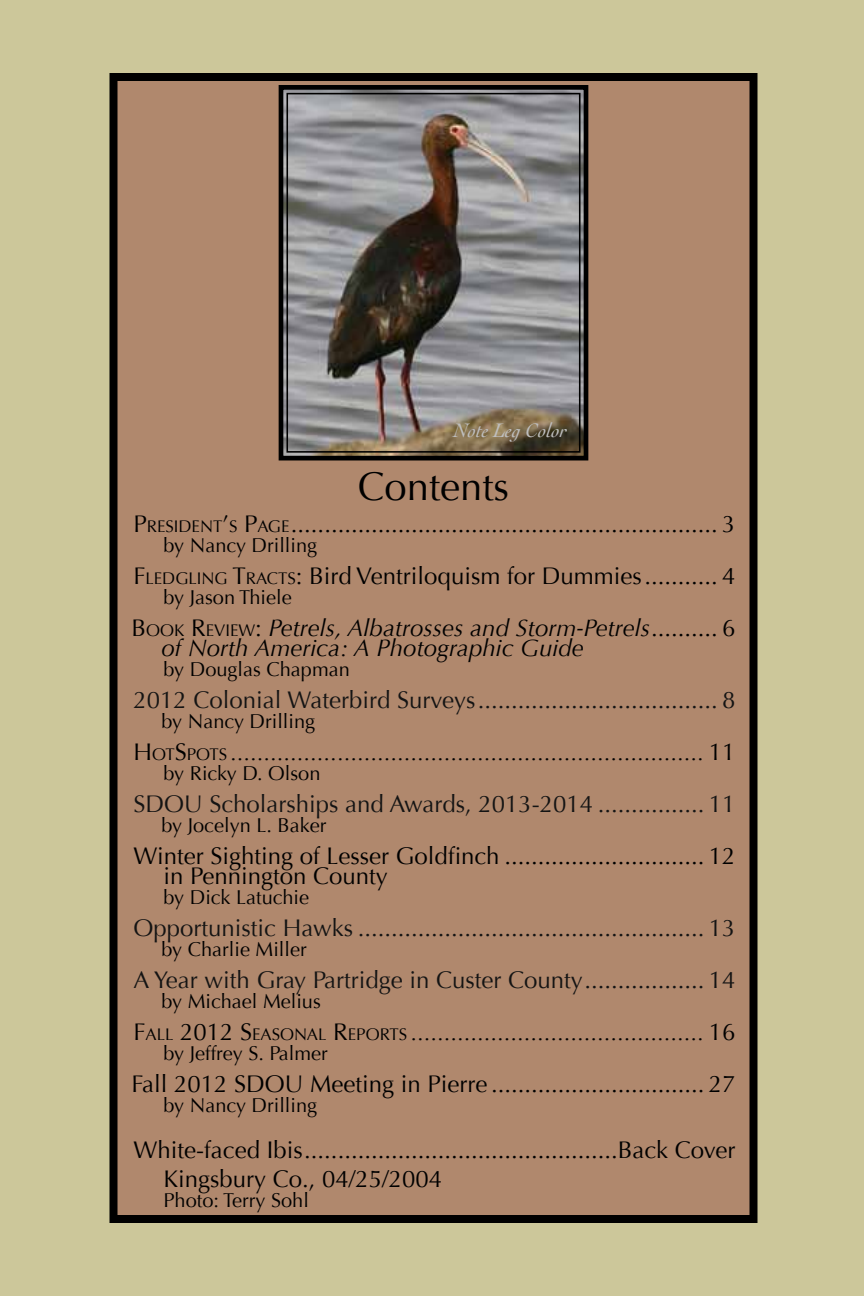
<style>
.page{position:relative;width:864px;height:1296px;background:#ccc79a}
.page>*{position:absolute;margin:0;border:0;box-sizing:border-box;transform-origin:0 0}
.t1{font:40px "Optima";color:#000}
.t2{font:24px/20px "Optima";color:#000}
.t3{font:24px "Optima";color:#141414}
.t4{font:italic 24px "Optima";color:#000}
.t5{font:italic 24px/20px "Optima";color:#000}
.t6{font:italic 20.6px "Cochin";color:#bebebe}
.t7{font:20px "Optima";color:#000}
.s1{font-style:inherit}
.s2{font-size:16.8px}
.s3{font-style:normal}
.s4{font-style:normal;font-size:16.8px}
</style>
<div class="page">
<div style="left:114px;top:77px;width:640px;height:1142px;background:#b0886d"></div>
<div style="left:110px;top:73px;width:648px;height:1150px;border:8px solid #000"></div>
<svg style="left:278px;top:85px;width:311px;height:376px;background:#7c7876"></svg>
<div style="left:286px;top:93px;width:295px;height:360px;border:2px solid #000"></div>
<p class="t6" style="left:454px;top:417px;width:115px">Note Leg Color</p>
<h1 class="t1" style="left:358px;top:464px;width:153px">Contents</h1>
<p class="t2" style="left:134px;top:515px;width:604px"><span class="s1">P</span><span class="s2">RESIDENT</span><span class="s1">’</span><span class="s2">S</span> <span class="s1">P</span><span class="s2">AGE</span>................................................................ 3</p>
<p class="t7" style="left:164px;top:534px;width:155px">by Nancy Drilling</p>
<p class="t2" style="left:134px;top:567px;width:604px"><span class="s1">F</span><span class="s2">LEDGLING</span> <span class="s1">T</span><span class="s2">RACTS</span><span class="s1">:</span> Bird Ventriloquism for Dummies........... 4</p>
<p class="t7" style="left:164px;top:586px;width:130px">by Jason Thiele</p>
<p class="t5" style="left:161px;top:618px;width:576px;text-indent:-30px"><span class="s3">B</span><span class="s4">OOK</span> <span class="s3">R</span><span class="s4">EVIEW</span><span class="s3">:</span> Petrels, Albatrosses and Storm-Petrels<span class="s3">.......... 6 </span>of North America: A Photographic Guide</p>
<p class="t7" style="left:164px;top:658px;width:188px">by Douglas Chapman</p>
<p class="t3" style="left:134px;top:686px;width:603px">2012 Colonial Waterbird Surveys.................................... 8</p>
<p class="t7" style="left:162px;top:710px;width:155px">by Nancy Drilling</p>
<p class="t4" style="left:134px;top:738px;width:603px"><span class="s3">H</span><span class="s4">OT</span><span class="s3">S</span><span class="s4">POTS</span> ....................................................................... <span class="s3">11</span></p>
<p class="t7" style="left:164px;top:762px;width:158px">by Ricky D. Olson</p>
<p class="t3" style="left:134px;top:790px;width:603px">SDOU Scholarships and Awards, 2013-2014 ................ 11</p>
<p class="t7" style="left:162px;top:814px;width:166px">by Jocelyn L. Baker</p>
<p class="t2" style="left:164px;top:847px;width:573px;text-indent:-30px">Winter Sighting of Lesser Goldfinch .............................. 12 in Pennington County</p>
<p class="t7" style="left:164px;top:886px;width:147px">by Dick Latuchie</p>
<p class="t3" style="left:134px;top:914px;width:603px">Opportunistic Hawks .................................................... 13</p>
<p class="t7" style="left:162px;top:938px;width:147px">by Charlie Miller</p>
<p class="t3" style="left:134px;top:966px;width:603px">A Year with Gray Partridge in Custer County.................. 14</p>
<p class="t7" style="left:162px;top:990px;width:161px">by Michael Melius</p>
<p class="t4" style="left:134px;top:1018px;width:603px"><span class="s3">F</span><span class="s4">ALL</span> <span class="s3">2012 S</span><span class="s4">EASONAL</span> <span class="s3">R</span><span class="s4">EPORTS</span> ............................................ <span class="s3">16</span></p>
<p class="t7" style="left:164px;top:1042px;width:166px">by Jeffrey S. Palmer</p>
<p class="t2" style="left:132px;top:1075px;width:606px">Fall 2012 SDOU Meeting in Pierre ................................ 27</p>
<p class="t7" style="left:164px;top:1094px;width:155px">by Nancy Drilling</p>
<p class="t2" style="left:164px;top:1136px;width:573px;line-height:28.8px;text-indent:-30px">White-faced Ibis...............................................Back Cover<br>Kingsbury Co., 04/25/2004</p>
<p class="t7" style="left:164px;top:1188px;width:147px">Photo: Terry Sohl</p>
</div>
